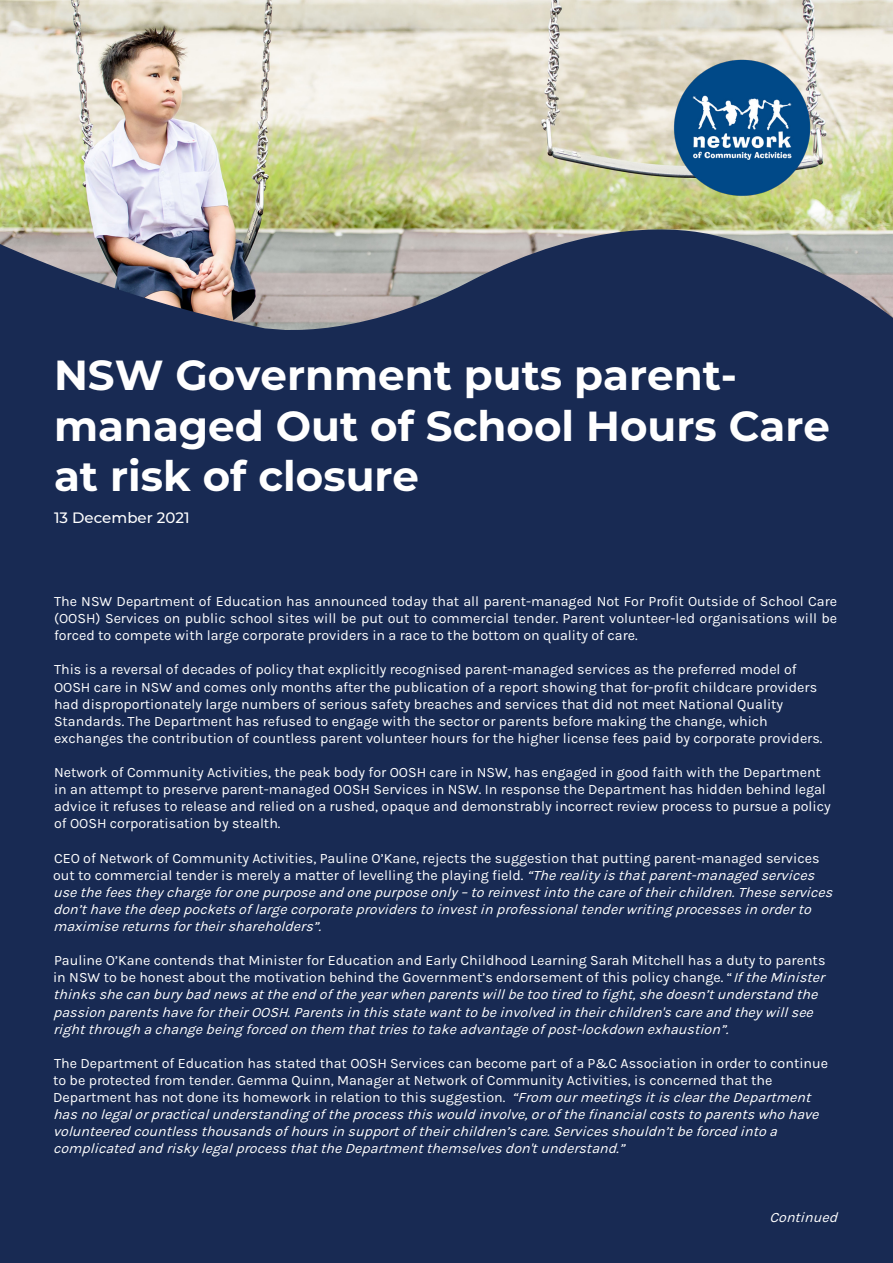
<style>
.page{position:relative;width:893px;height:1263px;background:#182a53}
.page>*{position:absolute;margin:0;border:0;box-sizing:border-box;transform-origin:0 0}
.t1{font:700 42px/50.4px "Montserrat";color:#fff}
.t2{font:500 15px "Montserrat";color:#fff}
.t3{font:italic 14.25px/17.1px "Karla";color:#fff}
.t4{font:14.25px/17.1px "Karla";color:#fff}
.s1{font-style:normal}
</style>
<div class="page">
<img style="left:0;top:0;width:893px;height:217px">
<img style="left:0;top:217px;width:893px;height:113px">
<img style="left:662px;top:54px;width:159px;height:159px">
<p class="t1" style="left:54px;top:348px;width:777px">NSW Government puts parent&shy;managed Out of School Hours Care at risk of closure</p>
<p class="t2" style="left:54px;top:507px;width:137px">13 December 2021</p>
<p class="t4" style="left:54px;top:592px;width:785px;text-align:justify">The NSW Department of Education has announced today that all parent-managed Not For Profit Outside of School Care (OOSH) Services on public school sites will be put out to commercial tender. Parent volunteer-led organisations will be forced to compete with large corporate providers in a race to the bottom on quality of care.</p>
<p class="t4" style="left:54px;top:661px;width:770px">This is a reversal of decades of policy that explicitly recognised parent-managed services as the preferred model of OOSH care in NSW and comes only months after the publication of a report showing that for-profit childcare providers had disproportionately large numbers of serious safety breaches and services that did not meet National Quality Standards. The Department has refused to engage with the sector or parents before making the change, which exchanges the contribution of countless parent volunteer hours for the higher license fees paid by corporate providers.</p>
<p class="t4" style="left:54px;top:763px;width:778px">Network of Community Activities, the peak body for OOSH care in NSW, has engaged in good faith with the Department in an attempt to preserve parent-managed OOSH Services in NSW. In response the Department has hidden behind legal advice it refuses to release and relied on a rushed, opaque and demonstrably incorrect review process to pursue a policy of OOSH corporatisation by stealth.</p>
<p class="t3" style="left:53px;top:849px;width:785px"><span class="s1">CEO of Network of Community Activities, Pauline O’Kane, rejects the suggestion that putting parent-managed services out to commercial tender is merely a matter of levelling the playing field.</span> “Thereality isthatparent-managedservices usethefeesthey chargeforonepurposeandonepurposeonly –toreinvestintothecareoftheirchildren.Theseservices don’thavethedeeppocketsoflargecorporateproviderstoinvestinprofessionaltenderwritingprocessesinorderto maximisereturnsfortheirshareholders”.</p>
<p class="t3" style="left:53px;top:951px;width:777px"><span class="s1">Pauline O’Kane contends that Minister for Education and Early Childhood Learning Sarah Mitchell has a duty to parents in NSW to be honest about the motivation behind the Government’s endorsement of this policy change. “</span>IftheMinister thinksshecanbury badnewsattheendoftheyearwhenparentswillbetootiredtofight,shedoesn’tunderstandthe passionparentshavefortheirOOSH.Parentsinthisstatewanttobeinvolvedintheirchildren'scareandthey willsee rightthroughachangebeingforcedonthem thattriestotakeadvantageofpost-lockdownexhaustion”.</p>
<p class="t3" style="left:53px;top:1054px;width:777px"><span class="s1">The Department of Education has stated that OOSH Services can become part of a P&amp;C Association in order to continue to be protected from tender. Gemma Quinn, Manager at Network of Community Activities, is concerned that the Department has not done its homework in relation to this suggestion.</span> “From ourmeetingsitiscleartheDepartment hasnolegalorpracticalunderstandingoftheprocessthiswouldinvolve,orofthefinancialcoststoparentswhohave volunteeredcountlessthousandsofhoursinsupportoftheirchildren’scare.Servicesshouldn’tbeforcedintoa complicatedandrisky legalprocessthattheDepartmentthemselvesdon'tunderstand.”</p>
<p class="t3" style="left:769px;top:1208px;width:74px">Continued</p>
</div>
